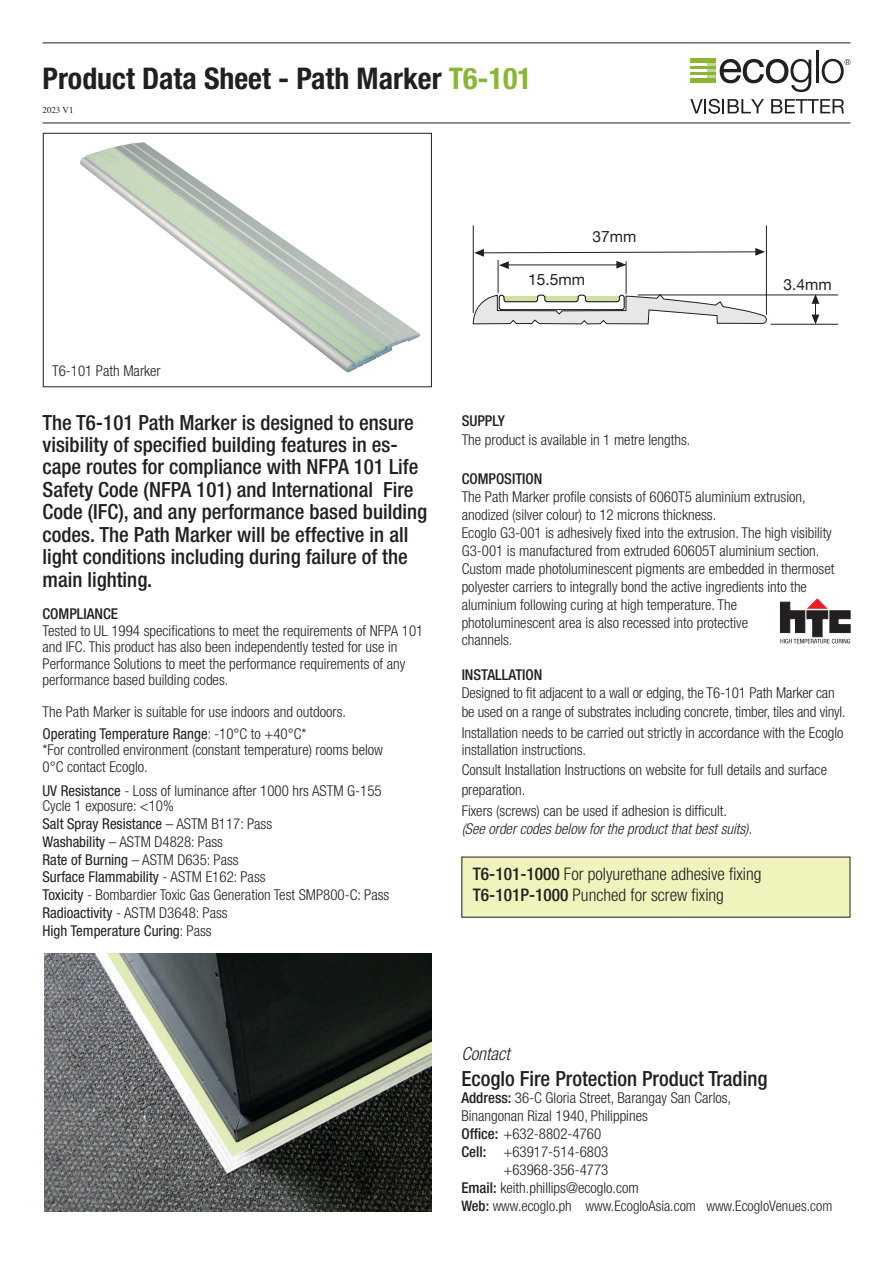
<style>
.page{position:relative;width:893px;height:1263px;background:#fff}
.page>*{position:absolute;margin:0;border:0;box-sizing:border-box;transform-origin:0 0}
.t1{font:700 condensed 29.85px "Helvetica Neue";color:#231f20}
.t2{font:500 condensed 20.85px/22.4px "Helvetica Neue";color:#231f20}
.t3{font:italic 300 condensed 18px "Helvetica Neue";color:#231f20}
.t4{font:300 condensed 17.4px "Helvetica Neue";color:#231f20}
.t5{font:15.6px "Helvetica Neue";color:#231f20}
.t6{font:300 condensed 15px/18px "Helvetica Neue";color:#231f20}
.t7{font:condensed 15px "Helvetica Neue";color:#231f20}
.t8{font:italic 300 condensed 15px "Helvetica Neue";color:#231f20}
.t9{font:500 condensed 15px "Helvetica Neue";color:#231f20}
.t10{font:300 condensed 14.55px "Helvetica Neue";color:#231f20}
.t11{font:9px "Times";color:#231f20}
.s1{color:#8ab634}
.s2{font-weight:300}
.s3{font-weight:400}
.s4{font-weight:500}
</style>
<div class="page">
<div style="left:690px;top:58px;width:26px;height:5px;background:#8ab634"></div>
<div style="left:690px;top:78px;width:26px;height:5px;background:#8ab634"></div>
<hr style="left:690px;top:72px;width:26px;height:3px;background:#8ab634">
<hr style="left:690px;top:66px;width:26px;height:3px;background:#8ab634">
<svg style="left:707px;top:59px;width:104px;height:33px"></svg>
<hr style="left:816px;top:51px;width:2px;height:32px;background:#231f20">
<svg style="left:822px;top:59px;width:28px;height:24px"></svg>
<svg style="left:690px;top:99px;width:74px;height:15px"></svg>
<svg style="left:771px;top:99px;width:73px;height:14px"></svg>
<hr style="left:43px;top:123px;width:807px;height:1px;background:#231f20">
<hr style="left:43px;top:43px;width:807px;height:1px;background:#231f20">
<img style="left:45px;top:953px;width:386px;height:259px">
<div style="left:43px;top:133px;width:389px;height:254px;border:1px solid #231f20"></div>
<div style="left:462px;top:857px;width:388px;height:60px;background:#f1f3bd"></div>
<hr style="left:473px;top:225px;width:1px;height:88px;background:#231f20">
<hr style="left:766px;top:225px;width:1px;height:90px;background:#231f20">
<hr style="left:638px;top:295px;width:200px;height:1px;background:#231f20">
<svg style="left:474px;top:248px;width:291px;height:21px"></svg>
<svg style="left:812px;top:294px;width:7px;height:30px"></svg>
<hr style="left:771px;top:324px;width:67px;height:1px;background:#231f20">
<hr style="left:507px;top:265px;width:118px;height:1px;background:#231f20">
<svg style="left:472px;top:294px;width:294px;height:31px"></svg>
<hr style="left:498px;top:260px;width:1px;height:33px;background:#231f20">
<hr style="left:626px;top:261px;width:1px;height:33px;background:#231f20">
<svg style="left:780px;top:598px;width:70px;height:45px"></svg>
<img style="left:80px;top:142px;width:340px;height:230px">
<p class="t1" style="left:43px;top:60px;width:491px">Product Data Sheet - Path Marker <span class="s1">T6-101</span></p>
<p class="t11" style="left:43px;top:104px;width:32px">2023 V1</p>
<p class="t6" style="left:52px;top:361px;width:110px">T6-101 Path Marker</p>
<p class="t2" style="left:43px;top:411px;width:386px">The T6-101 Path Marker is designed to ensure visibility of specified building features in es&shy;cape routes for compliance with NFPA 101 Life Safety Code (NFPA 101) and International Fire Code (IFC), and any performance based building codes. The Path Marker will be effective in all light conditions including during failure of the main lighting.</p>
<p class="t9" style="left:43px;top:605px;width:77px">COMPLIANCE</p>
<p class="t6" style="left:43px;top:621px;width:382px">Tested to UL 1994 specifications to meet the requirements of NFPA 101</p>
<p class="t6" style="left:43px;top:638px;width:356px">and IFC. This product has also been independently tested for use in</p>
<p class="t6" style="left:43px;top:654px;width:364px">Performance Solutions to meet the performance requirements of any</p>
<p class="t6" style="left:43px;top:671px;width:187px">performance based building codes.</p>
<p class="t6" style="left:43px;top:702px;width:305px">The Path Marker is suitable for use indoors and outdoors.</p>
<p class="t7" style="left:43px;top:725px;width:266px">Operating Temperature Range<span class="s2">: -10°C to +40°C*</span></p>
<p class="t6" style="left:43px;top:741px;width:342px">*For controlled environment (constant temperature) rooms below</p>
<p class="t6" style="left:43px;top:757px;width:107px">0°C contact Ecoglo.</p>
<p class="t6" style="left:43px;top:781px;width:341px"><span class="s3">UV Resistance</span> - Loss of luminance after 1000 hrs ASTM G-155</p>
<p class="t6" style="left:43px;top:796px;width:133px">Cycle 1 exposure: &lt;10%</p>
<p class="t7" style="left:43px;top:815px;width:231px">Salt Spray Resistance <span class="s2">– ASTM B117: Pass</span></p>
<p class="t6" style="left:43px;top:832px;width:182px"><span class="s3">Washability</span> – ASTM D4828: Pass</p>
<p class="t6" style="left:43px;top:850px;width:198px"><span class="s3">Rate of Burning</span> – ASTM D635: Pass</p>
<p class="t7" style="left:43px;top:868px;width:225px">Surface Flammability <span class="s2">- ASTM E162: Pass</span></p>
<p class="t6" style="left:43px;top:886px;width:348px"><span class="s3">Toxicity</span> - Bombardier Toxic Gas Generation Test SMP800-C: Pass</p>
<p class="t6" style="left:43px;top:904px;width:187px"><span class="s3">Radioactivity</span> - ASTM D3648: Pass</p>
<p class="t7" style="left:43px;top:922px;width:171px">High Temperature Curing<span class="s2">: Pass</span></p>
<p class="t5" style="left:592px;top:225px;width:45px">37mm</p>
<p class="t5" style="left:528px;top:268px;width:58px">15.5mm</p>
<p class="t5" style="left:783px;top:273px;width:50px">3.4mm</p>
<p class="t9" style="left:462px;top:411px;width:45px">SUPPLY</p>
<p class="t6" style="left:462px;top:431px;width:230px">The product is available in 1 metre lengths.</p>
<p class="t9" style="left:462px;top:470px;width:82px">COMPOSITION</p>
<p class="t6" style="left:462px;top:487px;width:345px">The Path Marker profile consists of 6060T5 aluminium extrusion,</p>
<p class="t6" style="left:462px;top:505px;width:256px">anodized (silver colour) to 12 microns thickness.</p>
<p class="t6" style="left:462px;top:523px;width:374px">Ecoglo G3-001 is adhesively fixed into the extrusion. The high visibility G3-001 is manufactured from extruded 60605T aluminium section.<br>Custom made photoluminescent pigments are embedded in thermoset polyester carriers to integrally bond the active ingredients into the</p>
<p class="t6" style="left:462px;top:595px;width:277px">aluminium following curing at high temperature. The</p>
<p class="t6" style="left:462px;top:613px;width:288px">photoluminescent area is also recessed into protective</p>
<p class="t6" style="left:462px;top:631px;width:52px">channels.</p>
<p class="t9" style="left:462px;top:665px;width:82px">INSTALLATION</p>
<p class="t6" style="left:462px;top:683px;width:386px;line-height:19.5px">Designed to fit adjacent to a wall or edging, the T6-101 Path Marker can be used on a range of substrates including concrete, timber, tiles and vinyl.</p>
<p class="t6" style="left:462px;top:724px;width:383px">Installation needs to be carried out strictly in accordance with the Ecoglo</p>
<p class="t6" style="left:462px;top:740px;width:126px">installation instructions.</p>
<p class="t6" style="left:462px;top:761px;width:367px">Consult Installation Instructions on website for full details and surface</p>
<p class="t6" style="left:462px;top:780px;width:65px">preparation.</p>
<p class="t6" style="left:462px;top:801px;width:267px">Fixers (screws) can be used if adhesion is difficult.</p>
<p class="t8" style="left:462px;top:820px;width:292px">(See order codes below for the product that best suits).</p>
<p class="t4" style="left:473px;top:864px;width:290px"><span class="s4">T6-101-1000</span> For polyurethane adhesive fixing</p>
<p class="t4" style="left:473px;top:885px;width:253px"><span class="s4">T6-101P-1000</span> Punched for screw fixing</p>
<p class="t3" style="left:461px;top:1044px;width:50px">Contact</p>
<p class="t2" style="left:461px;top:1067px;width:308px">Ecoglo Fire Protection Product Trading</p>
<p class="t6" style="left:461px;top:1089px;width:271px"><span class="s4">Address:</span> 36-C Gloria Street, Barangay San Carlos,</p>
<p class="t6" style="left:461px;top:1107px;width:188px">Binangonan Rizal 1940, Philippines</p>
<p class="t6" style="left:461px;top:1125px;width:141px"><span class="s4">Office:</span> +632-8802-4760</p>
<p class="t6" style="left:461px;top:1143px;width:149px"><span class="s4">Cell:</span> +63917-514-6803</p>
<p class="t6" style="left:503px;top:1161px;width:106px">+63968-356-4773</p>
<p class="t6" style="left:461px;top:1179px;width:179px"><span class="s4">Email:</span> keith.phillips@ecoglo.com</p>
<p class="t10" style="left:461px;top:1197px;width:372px"><span class="s4">Web:</span> www.ecoglo.ph www.EcogloAsia.com www.EcogloVenues.com</p>
</div>
